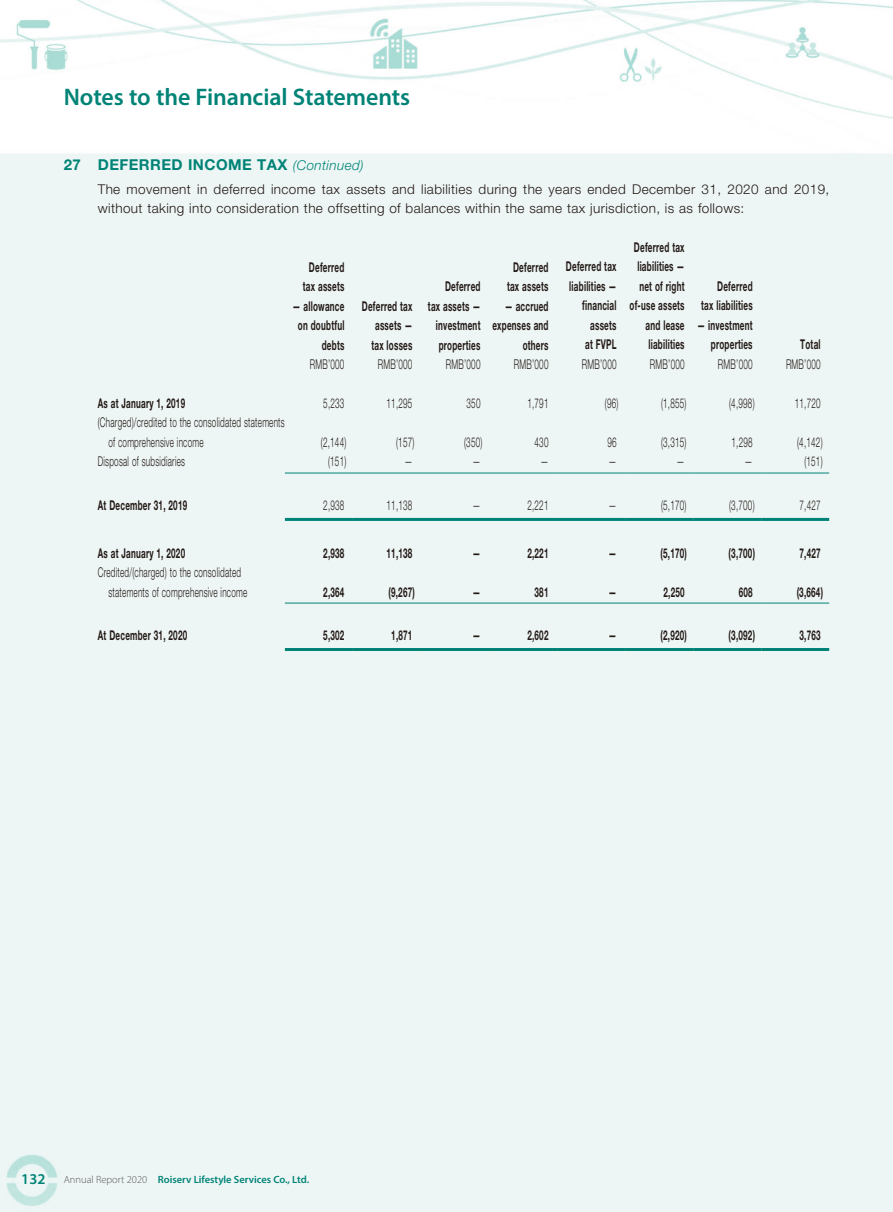
<style>
.page{position:relative;width:893px;height:1212px;background:#fff}
.page>*{position:absolute;margin:0;border:0;box-sizing:border-box;transform-origin:0 0}
.t1{font:600 24px "Myriad Pro";letter-spacing:-.005em;color:#008376}
.t2{font:700 15px "Helvetica Neue LT Std";letter-spacing:.03em;color:#008376}
.t3{font:700 13.5px/19.5px "Helvetica Neue LT Std";letter-spacing:.03em;color:#231916;text-align:right;scale:.6 1}
.t4{font:300 13.5px/19.5px "Helvetica Neue LT Std";letter-spacing:.03em;color:#231916;scale:.6 1}
.t5{font:300 13.5px/19.5px "Helvetica Neue LT Std";letter-spacing:.03em;color:#231916}
.t6{font:600 10.5px "Myriad Pro";color:#008376}
.s1{font-weight:300;font-style:italic;font-size:13.5px}
.s2{font-size:15px}
.s3{font-weight:300;color:#595857}
</style>
<div class="page">
<hr style="left:285px;top:473px;width:68px;height:1px;background:#008376">
<hr style="left:353px;top:473px;width:68px;height:1px;background:#008376">
<hr style="left:421px;top:473px;width:68px;height:1px;background:#008376">
<hr style="left:489px;top:473px;width:68px;height:1px;background:#008376">
<hr style="left:557px;top:473px;width:68px;height:1px;background:#008376">
<hr style="left:625px;top:473px;width:68px;height:1px;background:#008376">
<hr style="left:693px;top:473px;width:68px;height:1px;background:#008376">
<hr style="left:761px;top:473px;width:68px;height:1px;background:#008376">
<hr style="left:285px;top:518px;width:68px;height:3px;background:#008376">
<hr style="left:353px;top:518px;width:68px;height:3px;background:#008376">
<hr style="left:421px;top:518px;width:68px;height:3px;background:#008376">
<hr style="left:489px;top:518px;width:68px;height:3px;background:#008376">
<hr style="left:557px;top:518px;width:68px;height:3px;background:#008376">
<hr style="left:625px;top:518px;width:68px;height:3px;background:#008376">
<hr style="left:693px;top:518px;width:68px;height:3px;background:#008376">
<hr style="left:761px;top:518px;width:68px;height:3px;background:#008376">
<hr style="left:285px;top:603px;width:68px;height:1px;background:#008376">
<hr style="left:353px;top:603px;width:68px;height:1px;background:#008376">
<hr style="left:421px;top:603px;width:68px;height:1px;background:#008376">
<hr style="left:489px;top:603px;width:68px;height:1px;background:#008376">
<hr style="left:557px;top:603px;width:68px;height:1px;background:#008376">
<hr style="left:625px;top:603px;width:68px;height:1px;background:#008376">
<hr style="left:693px;top:603px;width:68px;height:1px;background:#008376">
<hr style="left:761px;top:603px;width:68px;height:1px;background:#008376">
<hr style="left:285px;top:648px;width:68px;height:3px;background:#008376">
<hr style="left:353px;top:648px;width:68px;height:3px;background:#008376">
<hr style="left:421px;top:648px;width:68px;height:3px;background:#008376">
<hr style="left:489px;top:648px;width:68px;height:3px;background:#008376">
<hr style="left:557px;top:648px;width:68px;height:3px;background:#008376">
<hr style="left:625px;top:648px;width:68px;height:3px;background:#008376">
<hr style="left:693px;top:648px;width:68px;height:3px;background:#008376">
<hr style="left:761px;top:648px;width:68px;height:3px;background:#008376">
<h1 class="t1" style="left:64px;top:82px;width:348px">Notes to the Financial Statements</h1>
<p class="t2" style="left:64px;top:155px;width:301px">27 DEFERRED INCOME TAX <span class="s1">(Continued)</span></p>
<p class="t5" style="left:98px;top:179px;width:733px">The movement in deferred income tax assets and liabilities during the years ended December 31, 2020 and 2019, without taking into consideration the offsetting of balances within the same tax jurisdiction, is as follows:</p>
<p class="t3" style="left:303px;top:257px;width:71px;text-align:center">Deferred tax assets</p>
<p class="t3" style="left:292px;top:296px;width:88px">— allowance on doubtful debts</p>
<p class="t3" style="left:371px;top:296px;width:70px;text-align:justify;text-indent:-10px">Deferred tax assets — tax losses</p>
<p class="t3" style="left:428px;top:276px;width:89px">Deferred<br>tax assets — investment properties</p>
<p class="t3" style="left:507px;top:257px;width:71px;text-align:center">Deferred tax assets</p>
<p class="t3" style="left:492px;top:296px;width:95px">— accrued expenses and others</p>
<p class="t3" style="left:566px;top:257px;width:86px">Deferred tax liabilities — financial assets<br>at FVPL</p>
<p class="t3" style="left:629px;top:237px;width:93px">Deferred tax liabilities — net of right of-use assets and lease liabilities</p>
<p class="t3" style="left:701px;top:276px;width:87px">Deferred<br>tax liabilities</p>
<p class="t3" style="left:697px;top:315px;width:94px">— investment properties</p>
<p class="t3" style="left:800px;top:335px;width:35px">Total</p>
<p class="t4" style="left:310px;top:354px;width:59px">RMB’000</p>
<p class="t4" style="left:378px;top:354px;width:59px">RMB’000</p>
<p class="t4" style="left:446px;top:354px;width:59px">RMB’000</p>
<p class="t4" style="left:514px;top:354px;width:59px">RMB’000</p>
<p class="t4" style="left:582px;top:354px;width:59px">RMB’000</p>
<p class="t4" style="left:650px;top:354px;width:59px">RMB’000</p>
<p class="t4" style="left:718px;top:354px;width:59px">RMB’000</p>
<p class="t4" style="left:786px;top:354px;width:59px">RMB’000</p>
<p class="t3" style="left:98px;top:393px;width:147px">As at January 1, 2019</p>
<p class="t4" style="left:323px;top:393px;width:37px">5,233</p>
<p class="t4" style="left:387px;top:393px;width:45px">11,295</p>
<p class="t4" style="left:467px;top:393px;width:25px">350</p>
<p class="t4" style="left:527px;top:393px;width:37px">1,791</p>
<p class="t4" style="left:605px;top:393px;width:24px">(96)</p>
<p class="t4" style="left:661px;top:393px;width:44px">(1,855)</p>
<p class="t4" style="left:729px;top:393px;width:44px">(4,998)</p>
<p class="t4" style="left:795px;top:393px;width:45px">11,720</p>
<p class="t4" style="left:108px;top:413px;width:296px;text-indent:-11px">(Charged)/credited to the consolidated statements of comprehensive income</p>
<p class="t4" style="left:321px;top:432px;width:44px">(2,144)</p>
<p class="t4" style="left:396px;top:432px;width:32px">(157)</p>
<p class="t4" style="left:464px;top:432px;width:32px">(350)</p>
<p class="t4" style="left:535px;top:432px;width:25px">430</p>
<p class="t4" style="left:607px;top:432px;width:17px">96</p>
<p class="t4" style="left:661px;top:432px;width:44px">(3,315)</p>
<p class="t4" style="left:731px;top:432px;width:37px">1,298</p>
<p class="t4" style="left:797px;top:432px;width:44px">(4,142)</p>
<p class="t4" style="left:98px;top:452px;width:147px">Disposal of subsidiaries</p>
<p class="t4" style="left:328px;top:452px;width:32px">(151)</p>
<p class="t4" style="left:404px;top:452px;width:15px">—</p>
<p class="t4" style="left:472px;top:452px;width:15px">—</p>
<p class="t4" style="left:540px;top:452px;width:15px">—</p>
<p class="t4" style="left:608px;top:452px;width:15px">—</p>
<p class="t4" style="left:676px;top:452px;width:15px">—</p>
<p class="t4" style="left:745px;top:452px;width:15px">—</p>
<p class="t4" style="left:804px;top:452px;width:32px">(151)</p>
<p class="t3" style="left:98px;top:495px;width:151px">At December 31, 2019</p>
<p class="t4" style="left:323px;top:495px;width:37px">2,938</p>
<p class="t4" style="left:387px;top:495px;width:45px">11,138</p>
<p class="t4" style="left:472px;top:495px;width:15px">—</p>
<p class="t4" style="left:527px;top:495px;width:37px">2,221</p>
<p class="t4" style="left:608px;top:495px;width:15px">—</p>
<p class="t4" style="left:661px;top:495px;width:44px">(5,170)</p>
<p class="t4" style="left:729px;top:495px;width:44px">(3,700)</p>
<p class="t4" style="left:799px;top:495px;width:37px">7,427</p>
<p class="t3" style="left:98px;top:543px;width:147px">As at January 1, 2020</p>
<p class="t3" style="left:323px;top:543px;width:37px">2,938</p>
<p class="t3" style="left:387px;top:543px;width:45px">11,138</p>
<p class="t3" style="left:472px;top:543px;width:15px">—</p>
<p class="t3" style="left:527px;top:543px;width:37px">2,221</p>
<p class="t3" style="left:608px;top:543px;width:15px">—</p>
<p class="t3" style="left:661px;top:543px;width:46px">(5,170)</p>
<p class="t3" style="left:729px;top:543px;width:46px">(3,700)</p>
<p class="t3" style="left:799px;top:543px;width:37px">7,427</p>
<p class="t4" style="left:108px;top:562px;width:233px;text-indent:-11px">Credited/(charged) to the consolidated statements of comprehensive income</p>
<p class="t3" style="left:323px;top:582px;width:37px">2,364</p>
<p class="t3" style="left:388px;top:582px;width:46px">(9,267)</p>
<p class="t3" style="left:472px;top:582px;width:15px">—</p>
<p class="t3" style="left:535px;top:582px;width:25px">381</p>
<p class="t3" style="left:608px;top:582px;width:15px">—</p>
<p class="t3" style="left:663px;top:582px;width:37px">2,250</p>
<p class="t3" style="left:739px;top:582px;width:25px">608</p>
<p class="t3" style="left:797px;top:582px;width:46px">(3,664)</p>
<p class="t3" style="left:98px;top:625px;width:151px">At December 31, 2020</p>
<p class="t3" style="left:323px;top:625px;width:37px">5,302</p>
<p class="t3" style="left:391px;top:625px;width:37px">1,871</p>
<p class="t3" style="left:472px;top:625px;width:15px">—</p>
<p class="t3" style="left:527px;top:625px;width:37px">2,602</p>
<p class="t3" style="left:608px;top:625px;width:15px">—</p>
<p class="t3" style="left:661px;top:625px;width:46px">(2,920)</p>
<p class="t3" style="left:729px;top:625px;width:46px">(3,092)</p>
<p class="t3" style="left:799px;top:625px;width:37px">3,763</p>
<p class="t6" style="left:21px;top:1172px;width:290px"><span class="s2">132</span> <span class="s3">Annual Report 2020</span> Roiserv Lifestyle Services Co., Ltd.</p>
</div>
